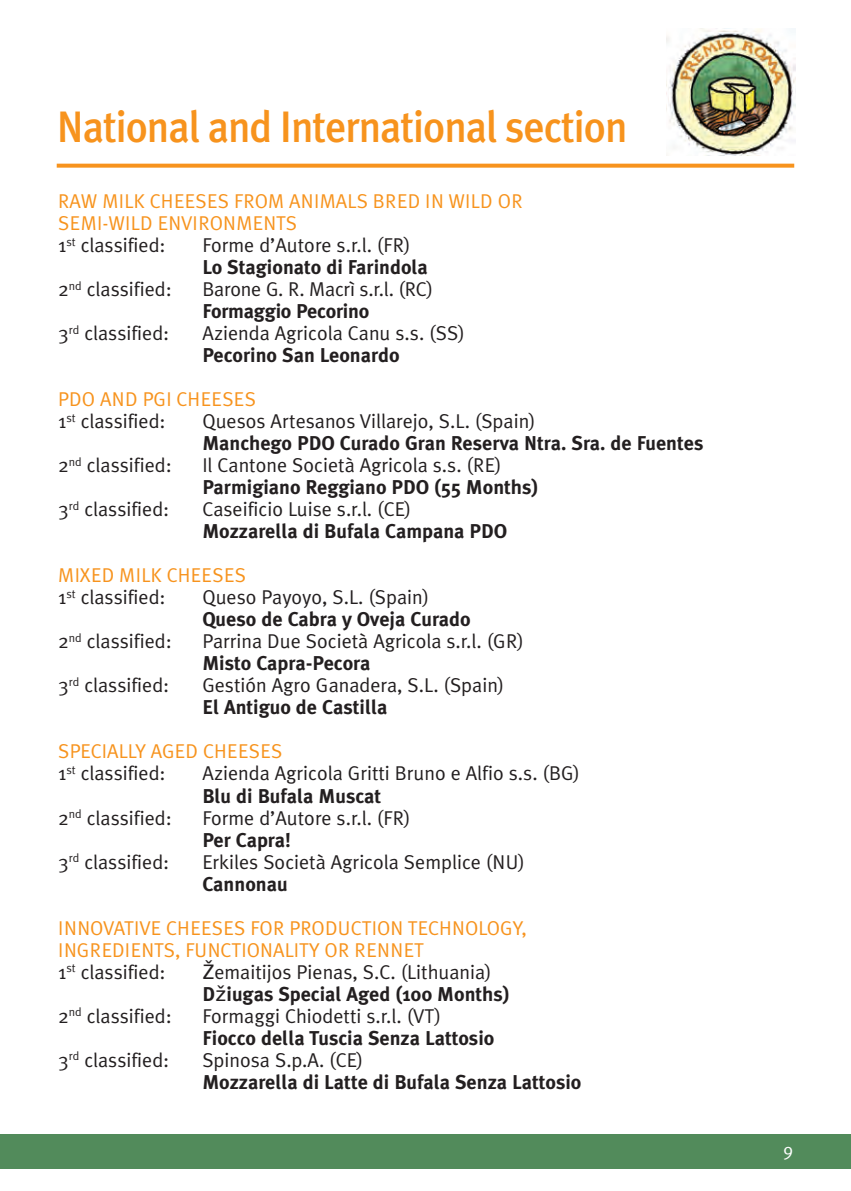
<style>
.page{position:relative;width:851px;height:1191px;background:#fff}
.page>*{position:absolute;margin:0;border:0;box-sizing:border-box;transform-origin:0 0}
.t1{font:500 44px "Meta Plus";letter-spacing:-.025em;color:#f7931d;scale:.95 1}
.t2{font:20px "Meta Plus Normal";color:#231f20}
.t3{font:700 20px "Meta Plus";color:#231f20}
.t4{font:20px/22px "Meta Plus Normal";color:#f7931d}
.t5{font:18px "Meta Plus Normal";color:#fff}
.s1{color:#231f20}
.s2{font-family:"Lucida Grande"}
.s3{font-family:"Lucida Grande";font-weight:400}
</style>
<div class="page">
<div style="left:0;top:1134px;width:850px;height:34px;background:#528b5b"></div>
<svg style="left:57px;top:164px;width:737px;height:4px;fill:#f7931d"></svg>
<img style="left:666px;top:28px;width:129px;height:127px">
<h1 class="t1" style="left:57px;top:101px;width:602px">National and International section</h1>
<p class="t4" style="left:58px;top:190px;width:466px">RAW MILK CHEESES FROM ANIMALS BRED IN WILD OR<br>SEMI-WILD ENVIRONMENTS<br><span class="s1">1</span><sup>st</sup> <span class="s1">classified:</span></p>
<p class="t2" style="left:202px;top:234px;width:210px">Forme d’Autore s.r.l. (FR)</p>
<p class="t3" style="left:202px;top:256px;width:227px">Lo Stagionato di Farindola</p>
<p class="t2" style="left:58px;top:278px;width:115px">2<sup>nd</sup> classified:</p>
<p class="t2" style="left:202px;top:278px;width:232px">Barone G. R. Macrì s.r.l. (RC)</p>
<p class="t3" style="left:202px;top:300px;width:168px">Formaggio Pecorino</p>
<p class="t2" style="left:58px;top:322px;width:113px">3<sup>rd</sup> classified:</p>
<p class="t2" style="left:202px;top:322px;width:264px">Azienda Agricola Canu s.s. (SS)</p>
<p class="t3" style="left:202px;top:344px;width:199px">Pecorino San Leonardo</p>
<p class="t4" style="left:58px;top:388px;width:199px">PDO AND PGI CHEESES<br><span class="s1">1</span><sup>st</sup> <span class="s1">classified:</span></p>
<p class="t2" style="left:202px;top:410px;width:335px">Quesos Artesanos Villarejo, S.L. (Spain)</p>
<p class="t3" style="left:202px;top:432px;width:502px">Manchego PDO Curado Gran Reserva Ntra. Sra. de Fuentes</p>
<p class="t2" style="left:58px;top:454px;width:115px">2<sup>nd</sup> classified:</p>
<p class="t2" style="left:202px;top:454px;width:301px">Il Cantone Società Agricola s.s. (RE)</p>
<p class="t3" style="left:202px;top:476px;width:337px">Parmigiano Reggiano PDO (55 Months)</p>
<p class="t2" style="left:58px;top:498px;width:113px">3<sup>rd</sup> classified:</p>
<p class="t2" style="left:202px;top:498px;width:210px">Caseificio Luise s.r.l. (CE)</p>
<p class="t3" style="left:202px;top:520px;width:306px">Mozzarella di Bufala Campana PDO</p>
<p class="t4" style="left:58px;top:564px;width:189px">MIXED MILK CHEESES<br><span class="s1">1</span><sup>st</sup> <span class="s1">classified:</span></p>
<p class="t2" style="left:202px;top:586px;width:228px">Queso Payoyo, S.L. (Spain)</p>
<p class="t3" style="left:202px;top:608px;width:270px">Queso de Cabra y Oveja Curado</p>
<p class="t2" style="left:58px;top:630px;width:115px">2<sup>nd</sup> classified:</p>
<p class="t2" style="left:202px;top:630px;width:323px">Parrina Due Società Agricola s.r.l. (GR)</p>
<p class="t3" style="left:202px;top:652px;width:170px">Misto Capra-Pecora</p>
<p class="t2" style="left:58px;top:674px;width:113px">3<sup>rd</sup> classified:</p>
<p class="t2" style="left:202px;top:674px;width:303px">Gestión Agro Ganadera, S.L. (Spain)</p>
<p class="t3" style="left:202px;top:696px;width:187px">El Antiguo de Castilla</p>
<p class="t4" style="left:58px;top:740px;width:226px">SPECIALLY AGED CHEESES<br><span class="s1">1</span><sup>st</sup> <span class="s1">classified:</span></p>
<p class="t2" style="left:202px;top:762px;width:379px">Azienda Agricola Gritti Bruno e Alfio s.s. (BG)</p>
<p class="t3" style="left:202px;top:784px;width:180px">Blu di Bufala Muscat</p>
<p class="t2" style="left:58px;top:806px;width:115px">2<sup>nd</sup> classified:</p>
<p class="t2" style="left:202px;top:806px;width:210px">Forme d’Autore s.r.l. (FR)</p>
<p class="t3" style="left:202px;top:828px;width:90px">Per Capra!</p>
<p class="t2" style="left:58px;top:850px;width:113px">3<sup>rd</sup> classified:</p>
<p class="t2" style="left:202px;top:850px;width:324px">Erkiles Società Agricola Semplice (NU)</p>
<p class="t3" style="left:202px;top:872px;width:87px">Cannonau</p>
<p class="t4" style="left:58px;top:916px;width:470px">INNOVATIVE CHEESES FOR PRODUCTION TECHNOLOGY,<br>INGREDIENTS, FUNCTIONALITY OR RENNET<br><span class="s1">1</span><sup>st</sup> <span class="s1">classified:</span></p>
<p class="t2" style="left:202px;top:960px;width:291px"><span class="s2">Ž</span>emaitijos Pienas, S.C. (Lithuania)</p>
<p class="t3" style="left:202px;top:982px;width:309px">D<span class="s3">ž</span>iugas Special Aged (100 Months)</p>
<p class="t2" style="left:58px;top:1004px;width:115px">2<sup>nd</sup> classified:</p>
<p class="t2" style="left:202px;top:1004px;width:240px">Formaggi Chiodetti s.r.l. (VT)</p>
<p class="t3" style="left:202px;top:1026px;width:293px">Fiocco della Tuscia Senza Lattosio</p>
<p class="t2" style="left:58px;top:1048px;width:113px">3<sup>rd</sup> classified:</p>
<p class="t2" style="left:202px;top:1048px;width:162px">Spinosa S.p.A. (CE)</p>
<p class="t3" style="left:202px;top:1070px;width:380px">Mozzarella di Latte di Bufala Senza Lattosio</p>
<p class="t5" style="left:783px;top:1139px;width:11px">9</p>
</div>
